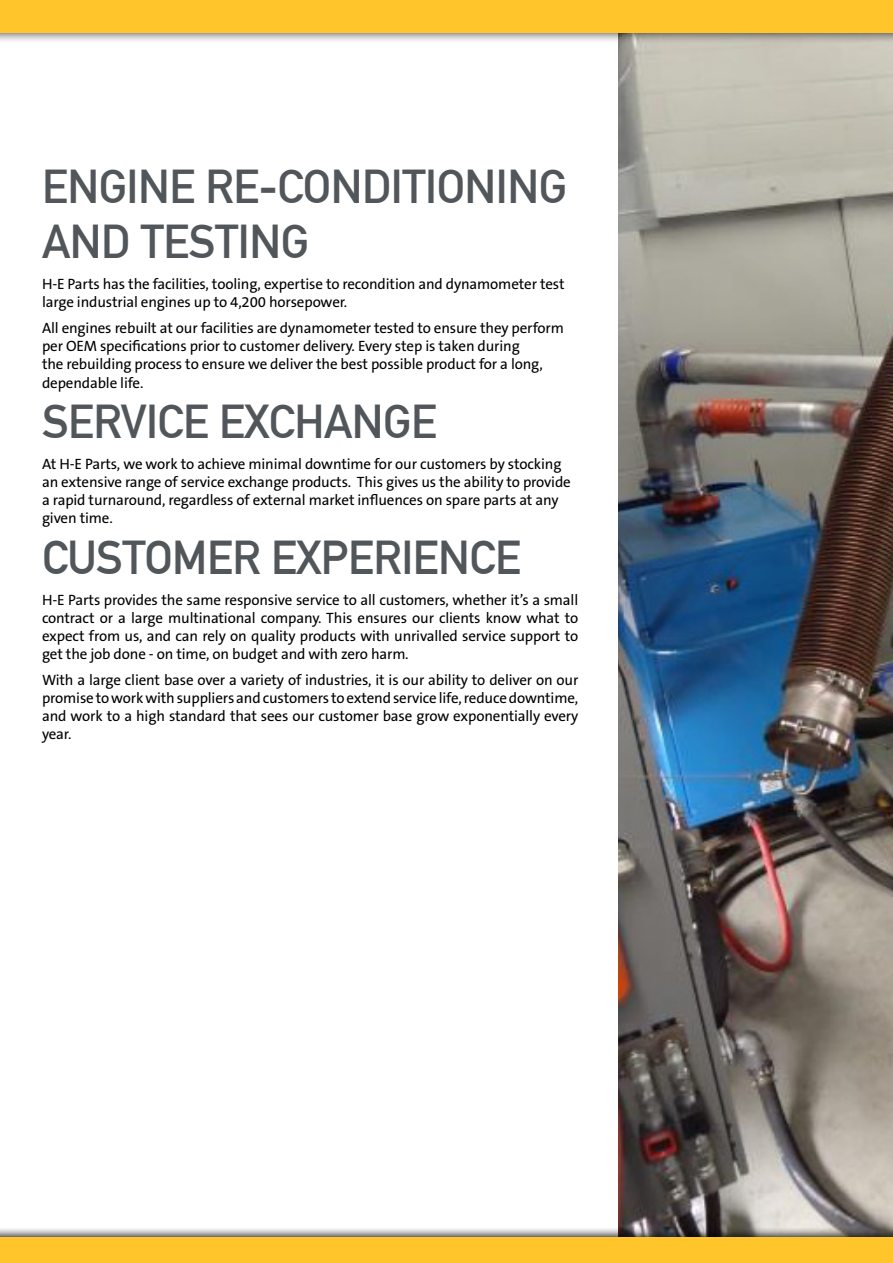
<style>
.page{position:relative;width:893px;height:1263px;background:#fff}
.page>*{position:absolute;margin:0;border:0;box-sizing:border-box;transform-origin:0 0}
.t1{font:46.5px/55.1px "DIN Mittelschrift LTCYR";letter-spacing:-.01em;color:#51565b}
.t2{font:700 46.5px "DIN Alternate";letter-spacing:-.01em;color:#51565b}
.t3{font:15px/18px "The Sans B W5 Plain";letter-spacing:-.01em;color:#000}
</style>
<div class="page">
<img style="left:618px;top:44px;width:275px;height:1182px">
<div style="left:0;top:0;width:893px;height:44px;background:#000;opacity:.75"></div>
<div style="left:0;top:0;width:893px;height:33px;background:#ffc52b"></div>
<div style="left:0;top:1226px;width:893px;height:37px;background:#000;opacity:.75"></div>
<div style="left:0;top:1237px;width:893px;height:26px;background:#ffc52b"></div>
<h1 class="t1" style="left:42px;top:160px;width:527px">ENGINE RE-CONDITIONING<br>AND TESTING</h1>
<p class="t3" style="left:42px;top:275px;width:524px">H-E Parts has the facilities, tooling, expertise to recondition and dynamometer test large industrial engines up to 4,200 horsepower.</p>
<p class="t3" style="left:42px;top:319px;width:523px">All engines rebuilt at our facilities are dynamometer tested to ensure they perform per OEM specifications prior to customer delivery. Every step is taken during<br>the rebuilding process to ensure we deliver the best possible product for a long, dependable life.</p>
<h1 class="t1" style="left:42px;top:395px;width:396px">SERVICE EXCHANGE</h1>
<p class="t3" style="left:42px;top:455px;width:530px">At H-E Parts, we work to achieve minimal downtime for our customers by stocking an extensive range of service exchange products. This gives us the ability to provide a rapid turnaround, regardless of external market influences on spare parts at any given time.</p>
<h1 class="t2" style="left:42px;top:522px;width:480px">CUSTOMER EXPERIENCE</h1>
<p class="t3" style="left:42px;top:590px;width:538px;text-align:justify">H-E Parts provides the same responsive service to all customers, whether it’s a small contract or a large multinational company. This ensures our clients know what to expect from us, and can rely on quality products with unrivalled service support to get the job done - on time, on budget and with zero harm.</p>
<p class="t3" style="left:42px;top:671px;width:538px;text-align:justify">With a large client base over a variety of industries, it is our ability to deliver on our promise to work with suppliers and customers to extend service life, reduce downtime, and work to a high standard that sees our customer base grow exponentially every year.</p>
</div>
